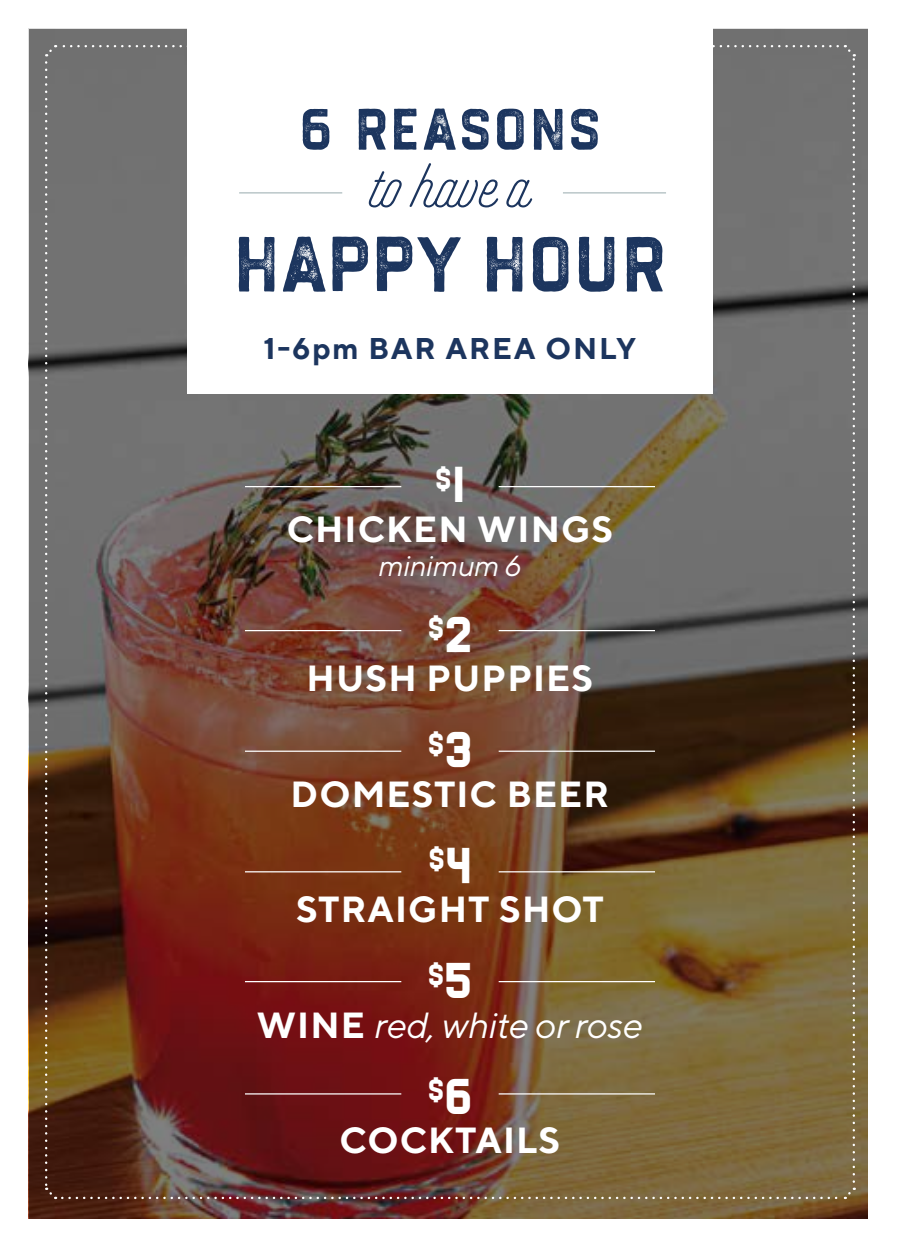
<style>
.page{position:relative;width:900px;height:1260px;background:#fff}
.page>*{position:absolute;margin:0;border:0;box-sizing:border-box;transform-origin:0 0}
.t1{font:76.5px "Flintstock Stamp";letter-spacing:.08em;color:#1c355e}
.t2{font:74.5px "Selfie";color:#1c355e}
.t3{font:57.5px "Flintstock Stamp";letter-spacing:.1em;color:#1c355e}
.t4{font:700 36.25px "TT Norms";letter-spacing:.03em;color:#fff}
.t5{font:italic 36.25px "TT Norms";letter-spacing:-.01em;color:#fff}
.t6{font:700 30px "TT Norms";letter-spacing:.06em;color:#1c355e}
.t7{font:italic 29px "TT Norms";letter-spacing:-.01em;color:#fff}
.t8{font:28.25px "Flintstock";color:#fff}
.s1{font-size:48.5px}
.s2{font-weight:700;font-style:normal}
</style>
<div class="page">
<img style="left:29px;top:29px;width:839px;height:1189px">
<svg style="left:844px;top:45px;width:11px;height:1137px;background:#776e5c"></svg>
<svg style="left:45px;top:45px;width:793px;height:11px;background:#787878"></svg>
<svg style="left:45px;top:62px;width:11px;height:1137px;background:#685c52"></svg>
<img style="left:62px;top:1188px;width:793px;height:11px">
<div style="left:187px;top:0;width:526px;height:393px;background:#fff"></div>
<hr style="left:563px;top:192px;width:103px;height:1px;background:#97aaad">
<hr style="left:239px;top:192px;width:103px;height:1px;background:#97aaad">
<hr style="left:499px;top:486px;width:156px;height:1px;background:#fff">
<hr style="left:245px;top:486px;width:156px;height:1px;background:#fff">
<hr style="left:499px;top:630px;width:156px;height:1px;background:#fff">
<hr style="left:245px;top:630px;width:156px;height:1px;background:#fff">
<hr style="left:499px;top:751px;width:156px;height:1px;background:#fff">
<hr style="left:245px;top:751px;width:156px;height:1px;background:#fff">
<hr style="left:499px;top:871px;width:156px;height:1px;background:#fff">
<hr style="left:245px;top:871px;width:156px;height:1px;background:#fff">
<hr style="left:499px;top:981px;width:156px;height:1px;background:#fff">
<hr style="left:245px;top:981px;width:156px;height:1px;background:#fff">
<hr style="left:499px;top:1093px;width:156px;height:2px;background:#fff">
<hr style="left:245px;top:1093px;width:156px;height:2px;background:#fff">
<h3 class="t3" style="left:301px;top:88px;width:300px">6 REASONS</h3>
<h2 class="t2" style="left:370px;top:141px;width:162px">to have a</h2>
<h1 class="t1" style="left:237px;top:209px;width:428px">HAPPY HOUR</h1>
<p class="t6" style="left:264px;top:330px;width:374px">1-6pm BAR AREA ONLY</p>
<p class="t8" style="left:436px;top:458px;width:30px">$<span class="s1">1</span></p>
<p class="t4" style="left:287px;top:506px;width:328px">CHICKEN WINGS</p>
<p class="t7" style="left:378px;top:548px;width:145px">minimum 6</p>
<p class="t8" style="left:429px;top:608px;width:44px">$<span class="s1">2</span></p>
<p class="t4" style="left:307px;top:656px;width:288px">HUSH PUPPIES</p>
<p class="t8" style="left:429px;top:723px;width:44px">$<span class="s1">3</span></p>
<p class="t4" style="left:291px;top:771px;width:320px">DOMESTIC BEER</p>
<p class="t8" style="left:429px;top:839px;width:43px">$<span class="s1">4</span></p>
<p class="t4" style="left:296px;top:887px;width:309px">STRAIGHT SHOT</p>
<p class="t8" style="left:428px;top:954px;width:45px">$<span class="s1">5</span></p>
<p class="t5" style="left:257px;top:1003px;width:388px"><span class="s2">WINE</span> red, white or rose</p>
<p class="t8" style="left:429px;top:1070px;width:44px">$<span class="s1">6</span></p>
<p class="t4" style="left:340px;top:1118px;width:222px">COCKTAILS</p>
</div>
